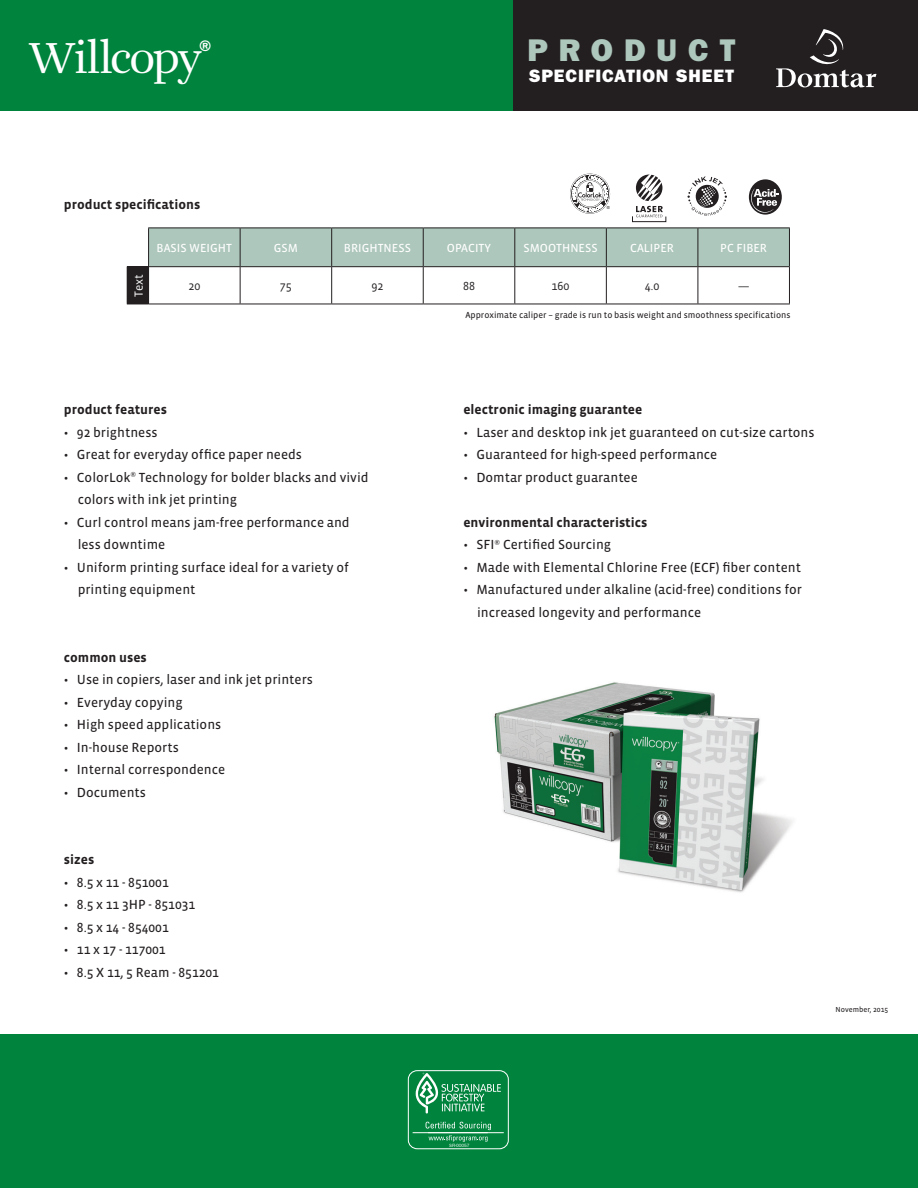
<style>
.page{position:relative;width:918px;height:1188px;background:#fff}
.page>*{position:absolute;margin:0;border:0;box-sizing:border-box;transform-origin:0 0}
.t1{font:45px "Amalia";letter-spacing:-.04em;color:#fff}
.t2{font:31.5px "ITC Franklin Gothic Std Hvy";letter-spacing:.345em;color:#adc7bc}
.t3{font:18px "ITC Franklin Gothic Std Hvy";letter-spacing:.045em;color:#fff}
.t4{font:13.5px "Vista Sans OT";color:#231f20}
.t5{font:700 13.5px "Vista Sans OT";color:#231f20}
.t6{font:12px "Vista Sans OT";color:#fff}
.t7{font:12px "Vista Sans OT";color:#231f20}
.t8{font:12px "Vista Sans OT";color:#fff}
.t9{font:9px "Vista Sans OT";color:#231f20}
.t10{font:7.5px "Vista Sans OT";color:#231f20}
.t11{font:4.65px "Franklin Gothic";letter-spacing:-.025em;color:#fff}
.t12{font:4.2px "Arial";color:#231f20}
</style>
<div class="page">
<div style="left:127px;top:267px;width:22px;height:37px;background:#231f20"></div>
<hr style="left:331px;top:267px;width:1px;height:37px;background:#231f20">
<hr style="left:423px;top:267px;width:1px;height:37px;background:#231f20">
<hr style="left:514px;top:267px;width:1px;height:37px;background:#231f20">
<hr style="left:606px;top:267px;width:1px;height:37px;background:#231f20">
<hr style="left:698px;top:267px;width:1px;height:37px;background:#231f20">
<hr style="left:789px;top:267px;width:1px;height:37px;background:#231f20">
<hr style="left:240px;top:304px;width:92px;height:1px;background:#231f20">
<hr style="left:332px;top:304px;width:91px;height:1px;background:#231f20">
<hr style="left:423px;top:304px;width:92px;height:1px;background:#231f20">
<hr style="left:515px;top:304px;width:91px;height:1px;background:#231f20">
<hr style="left:606px;top:304px;width:92px;height:1px;background:#231f20">
<hr style="left:698px;top:304px;width:92px;height:1px;background:#231f20">
<svg style="left:127px;top:304px;width:22px;height:1px"></svg>
<hr style="left:240px;top:267px;width:1px;height:37px;background:#231f20">
<hr style="left:149px;top:304px;width:91px;height:1px;background:#231f20">
<hr style="left:789px;top:228px;width:1px;height:38px;background:#231f20">
<hr style="left:698px;top:266px;width:92px;height:1px;background:#231f20">
<svg style="left:127px;top:228px;width:662px;height:39px;background:#aac2b8"></svg>
<div style="left:0;top:0;width:765px;height:110px;background:#00843d"></div>
<div style="left:513px;top:0;width:405px;height:110px;background:#231f20"></div>
<div style="left:0;top:1034px;width:918px;height:154px;background:#00843d"></div>
<svg style="left:416px;top:1073px;width:85px;height:41px"></svg>
<hr style="left:413px;top:1132px;width:91px;height:1px;background:#fff">
<div style="left:408px;top:1071px;width:100px;height:78px;border:1px solid #fff;border-radius:9px"></div>
<svg style="left:426px;top:1122px;width:65px;height:20px"></svg>
<svg style="left:570px;top:173px;width:41px;height:41px"></svg>
<div style="left:632px;top:216px;width:34px;height:6px;border:1px solid #231f20"></div>
<svg style="left:635px;top:174px;width:30px;height:43px"></svg>
<svg style="left:688px;top:176px;width:38px;height:40px"></svg>
<div style="left:749px;top:179px;width:33px;height:36px;background:#231f20;border-radius:50%"></div>
<svg style="left:750px;top:188px;width:29px;height:26px"></svg>
<img style="left:494px;top:682px;width:299px;height:211px">
<svg style="left:776px;top:29px;width:101px;height:58px"></svg>
<p class="t1" style="left:29px;top:33px;width:185px">Willcopy<sup>®</sup></p>
<p class="t2" style="left:528px;top:31px;width:209px">PRODUCT</p>
<p class="t3" style="left:529px;top:65px;width:207px">SPECIFICATION SHEET</p>
<p class="t5" style="left:64px;top:197px;width:138px">product specifications</p>
<p class="t6" style="left:157px;top:242px;width:77px">BASIS WEIGHT</p>
<p class="t6" style="left:274px;top:242px;width:26px">GSM</p>
<p class="t6" style="left:344px;top:242px;width:68px">BRIGHTNESS</p>
<p class="t6" style="left:447px;top:242px;width:46px">OPACITY</p>
<p class="t6" style="left:523px;top:242px;width:76px">SMOOTHNESS</p>
<p class="t6" style="left:630px;top:242px;width:45px">CALIPER</p>
<p class="t6" style="left:720px;top:242px;width:48px">PC FIBER</p>
<p class="t8" style="left:133px;top:297px;width:24px;rotate:-90deg">Text</p>
<p class="t7" style="left:188px;top:280px;width:14px">20</p>
<p class="t7" style="left:280px;top:280px;width:13px">75</p>
<p class="t7" style="left:371px;top:280px;width:13px">92</p>
<p class="t7" style="left:463px;top:280px;width:13px">88</p>
<p class="t7" style="left:552px;top:280px;width:19px">160</p>
<p class="t7" style="left:645px;top:280px;width:16px">4.0</p>
<p class="t7" style="left:738px;top:280px;width:13px">—</p>
<p class="t12" style="left:607px;top:205px;width:5px">®</p>
<p class="t9" style="left:465px;top:311px;width:327px">Approximate caliper – grade is run to basis weight and smoothness specifications</p>
<p class="t5" style="left:64px;top:403px;width:105px">product features</p>
<p class="t4" style="left:64px;top:425px;width:95px">• 92 brightness</p>
<p class="t4" style="left:64px;top:448px;width:240px">• Great for everyday office paper needs</p>
<p class="t4" style="left:64px;top:470px;width:306px">• ColorLok<sup>®</sup> Technology for bolder blacks and vivid</p>
<p class="t4" style="left:78px;top:493px;width:161px">colors with ink jet printing</p>
<p class="t4" style="left:64px;top:515px;width:287px">• Curl control means jam-free performance and</p>
<p class="t4" style="left:78px;top:538px;width:89px">less downtime</p>
<p class="t4" style="left:64px;top:560px;width:287px">• Uniform printing surface ideal for a variety of</p>
<p class="t4" style="left:78px;top:583px;width:119px">printing equipment</p>
<p class="t5" style="left:64px;top:650px;width:84px">common uses</p>
<p class="t4" style="left:64px;top:673px;width:251px">• Use in copiers, laser and ink jet printers</p>
<p class="t4" style="left:64px;top:695px;width:120px">• Everyday copying</p>
<p class="t4" style="left:64px;top:718px;width:159px">• High speed applications</p>
<p class="t4" style="left:64px;top:740px;width:116px">• In-house Reports</p>
<p class="t4" style="left:64px;top:763px;width:163px">• Internal correspondence</p>
<p class="t4" style="left:64px;top:785px;width:84px">• Documents</p>
<p class="t5" style="left:64px;top:853px;width:32px">sizes</p>
<p class="t4" style="left:64px;top:875px;width:106px">• 8.5 x 11 - 851001</p>
<p class="t4" style="left:64px;top:898px;width:133px">• 8.5 x 11 3HP - 851031</p>
<p class="t4" style="left:64px;top:920px;width:106px">• 8.5 x 14 - 854001</p>
<p class="t4" style="left:64px;top:943px;width:103px">• 11 x 17 - 117001</p>
<p class="t4" style="left:64px;top:965px;width:157px">• 8.5 X 11, 5 Ream - 851201</p>
<p class="t5" style="left:463px;top:403px;width:180px">electronic imaging guarantee</p>
<p class="t4" style="left:463px;top:425px;width:353px">• Laser and desktop ink jet guaranteed on cut-size cartons</p>
<p class="t4" style="left:463px;top:448px;width:255px">• Guaranteed for high-speed performance</p>
<p class="t4" style="left:463px;top:470px;width:176px">• Domtar product guarantee</p>
<p class="t5" style="left:463px;top:515px;width:185px">environmental characteristics</p>
<p class="t4" style="left:463px;top:538px;width:149px">• SFI<sup>®</sup> Certified Sourcing</p>
<p class="t4" style="left:463px;top:560px;width:339px">• Made with Elemental Chlorine Free (ECF) fiber content</p>
<p class="t4" style="left:463px;top:583px;width:340px">• Manufactured under alkaline (acid-free) conditions for</p>
<p class="t4" style="left:477px;top:605px;width:226px">increased longevity and performance</p>
<p class="t10" style="left:836px;top:1006px;width:54px">November, 2015</p>
<p class="t11" style="left:449px;top:1143px;width:22px">SFI-00057</p>
</div>
